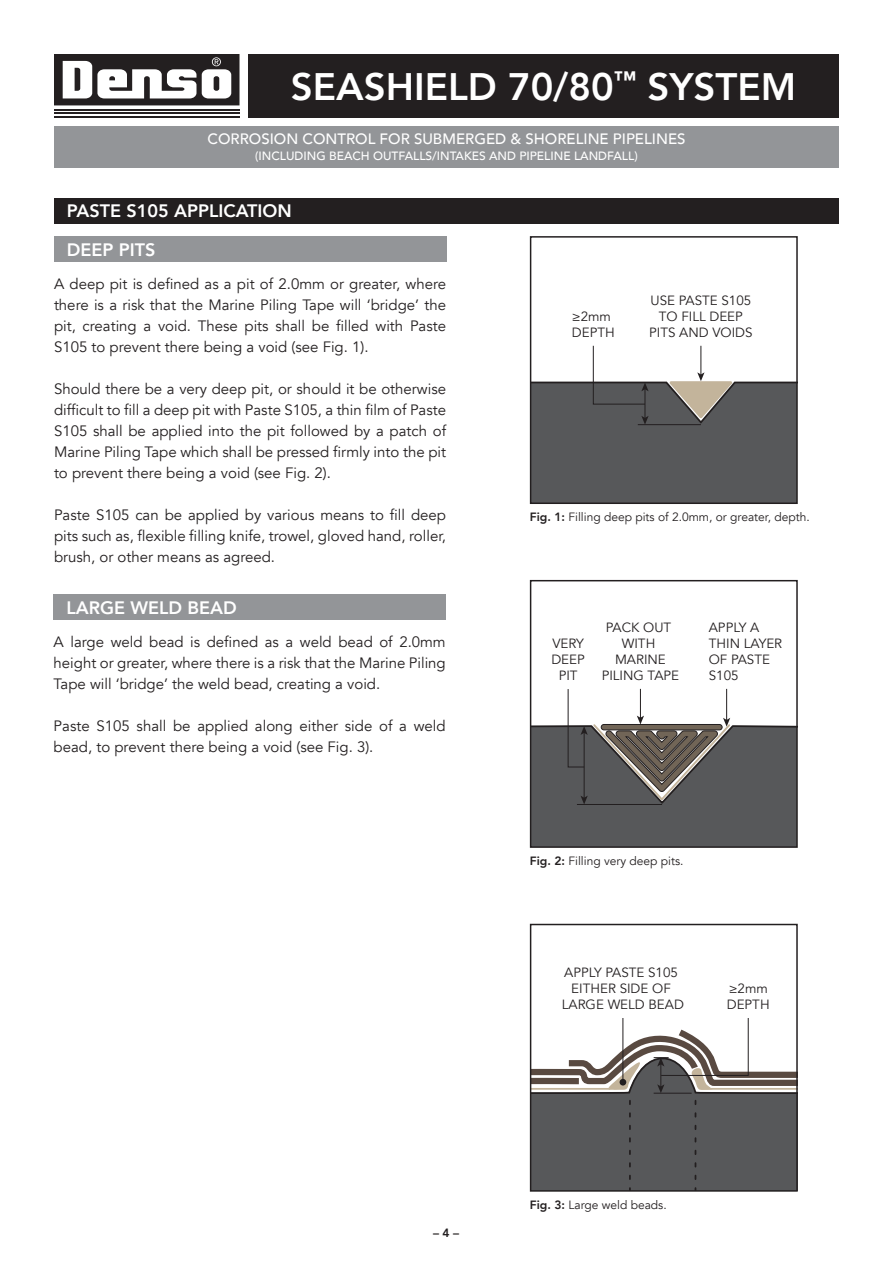
<style>
.page{position:relative;width:893px;height:1263px;background:#fff}
.page>*{position:absolute;margin:0;border:0;box-sizing:border-box;transform-origin:0 0}
.t1{font:800 38.25px "Avenir";color:#fff}
.t2{font:800 18px "Avenir";color:#fff}
.t3{font:15px/21px "Avenir";color:#231f20;text-align:justify}
.t4{font:500 15px "Avenir";color:#fff}
.t5{font:13.35px/16px "Avenir";color:#231f20;text-align:center}
.t6{font:12px "Avenir";color:#231f20}
.t7{font:500 12px "Avenir";color:#fff}
.t8{font:800 12px "Avenir";color:#231f20}
.s1{font-weight:800}
</style>
<div class="page">
<hr style="left:54px;top:109px;width:186px;height:2px;background:#231f20">
<hr style="left:54px;top:113px;width:185px;height:1px;background:#231f20">
<hr style="left:54px;top:116px;width:186px;height:2px;background:#231f20">
<svg style="left:54px;top:54px;width:185px;height:51px"></svg>
<div style="left:248px;top:54px;width:591px;height:64px;background:#231f20"></div>
<div style="left:54px;top:126px;width:785px;height:41px;background:#939598"></div>
<svg style="left:533px;top:345px;width:262px;height:156px"></svg>
<div style="left:530px;top:236px;width:268px;height:268px;border:2px solid #231f20"></div>
<svg style="left:533px;top:688px;width:262px;height:157px"></svg>
<div style="left:530px;top:580px;width:268px;height:268px;border:2px solid #231f20"></div>
<svg style="left:533px;top:1018px;width:262px;height:171px"></svg>
<div style="left:530px;top:924px;width:268px;height:268px;border:2px solid #231f20"></div>
<div style="left:54px;top:236px;width:392px;height:26px;background:#939598"></div>
<div style="left:54px;top:594px;width:392px;height:25px;background:#939598"></div>
<div style="left:54px;top:198px;width:785px;height:25px;background:#231f20"></div>
<h1 class="t1" style="left:291px;top:64px;width:507px">SEASHIELD 70/80<sup>™</sup> SYSTEM</h1>
<p class="t4" style="left:207px;top:133px;width:479px">CORROSION CONTROL FOR SUBMERGED &amp; SHORELINE PIPELINES</p>
<p class="t7" style="left:255px;top:151px;width:384px">(INCLUDING BEACH OUTFALLS/INTAKES AND PIPELINE LANDFALL)</p>
<p class="t2" style="left:67px;top:204px;width:226px">PASTE S105 APPLICATION</p>
<p class="t2" style="left:67px;top:243px;width:90px">DEEP PITS</p>
<p class="t3" style="left:54px;top:274px;width:394px">A deep pit is defined as a pit of 2.0mm or greater, where there is a risk that the Marine Piling Tape will ‘bridge’ the pit, creating a void. These pits shall be filled with Paste S105 to prevent there being a void (see Fig. 1).</p>
<p class="t3" style="left:54px;top:380px;width:394px">Should there be a very deep pit, or should it be otherwise difficult to fill a deep pit with Paste S105, a thin film of Paste S105 shall be applied into the pit followed by a patch of Marine Piling Tape which shall be pressed firmly into the pit to prevent there being a void (see Fig. 2).</p>
<p class="t3" style="left:54px;top:505px;width:394px">Paste S105 can be applied by various means to fill deep pits such as, flexible filling knife, trowel, gloved hand, roller, brush, or other means as agreed.</p>
<p class="t2" style="left:66px;top:600px;width:172px">LARGE WELD BEAD</p>
<p class="t3" style="left:54px;top:632px;width:394px">A large weld bead is defined as a weld bead of 2.0mm height or greater, where there is a risk that the Marine Piling Tape will ‘bridge’ the weld bead, creating a void.</p>
<p class="t3" style="left:54px;top:717px;width:394px">Paste S105 shall be applied along either side of a weld bead, to prevent there being a void (see Fig. 3).</p>
<p class="t5" style="left:572px;top:308px;width:44px;text-align:left">≥2mm<br>DEPTH</p>
<p class="t5" style="left:649px;top:292px;width:105px">USE PASTE S105<br>TO FILL DEEP<br>PITS AND VOIDS</p>
<p class="t6" style="left:530px;top:512px;width:281px"><span class="s1">Fig. 1:</span> Filling deep pits of 2.0mm, or greater, depth.</p>
<p class="t5" style="left:551px;top:636px;width:35px">VERY<br>DEEP<br>PIT</p>
<p class="t5" style="left:602px;top:619px;width:79px">PACK OUT<br>WITH<br>MARINE<br>PILING TAPE</p>
<p class="t5" style="left:709px;top:619px;width:75px;text-align:left">APPLY A<br>THIN LAYER<br>OF PASTE<br>S105</p>
<p class="t6" style="left:530px;top:856px;width:155px"><span class="s1">Fig. 2:</span> Filling very deep pits.</p>
<p class="t5" style="left:562px;top:964px;width:124px">APPLY PASTE S105<br>EITHER SIDE OF<br>LARGE WELD BEAD</p>
<p class="t5" style="left:727px;top:981px;width:44px;text-align:left">≥2mm<br>DEPTH</p>
<p class="t8" style="left:433px;top:1228px;width:28px">– 4 –</p>
<p class="t6" style="left:530px;top:1200px;width:138px"><span class="s1">Fig. 3:</span> Large weld beads.</p>
</div>
